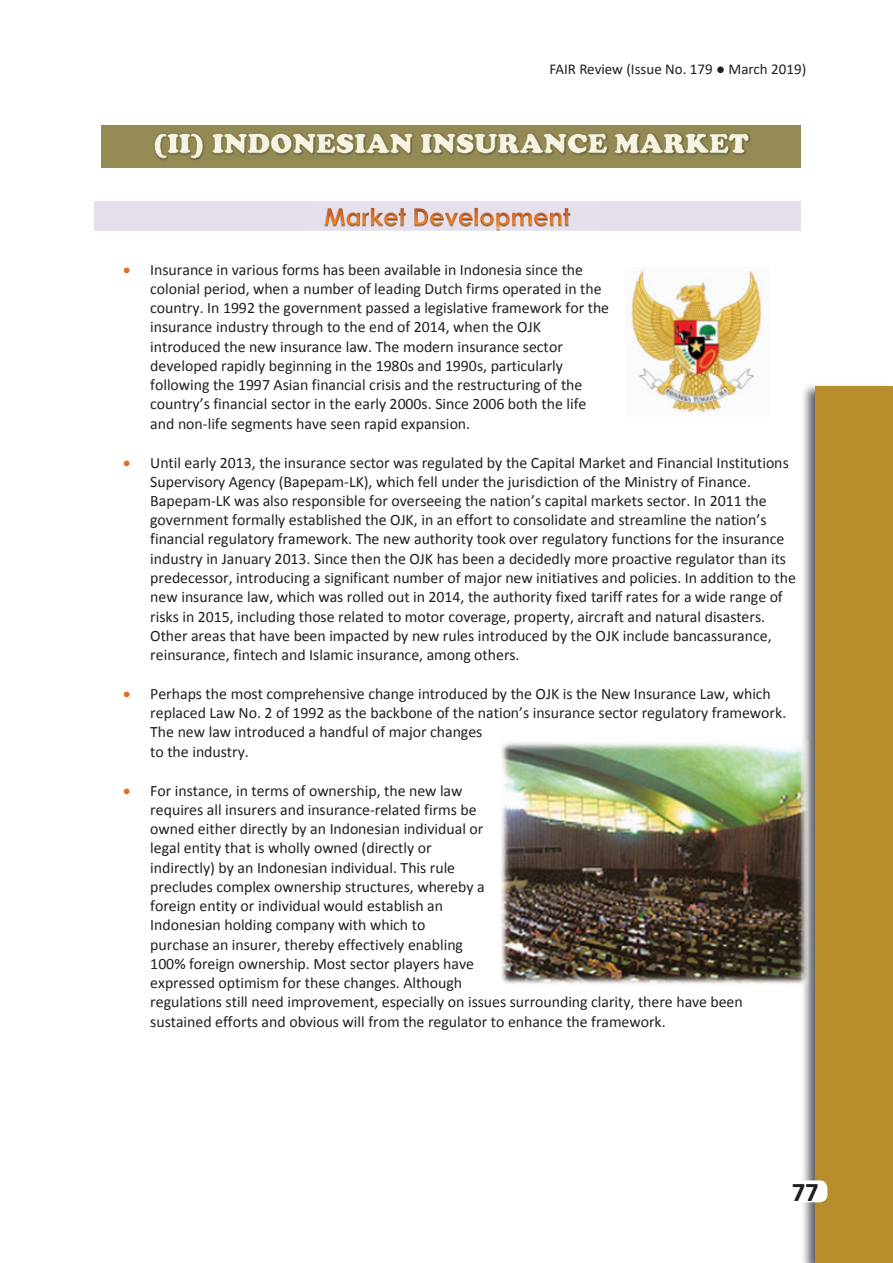
<style>
.page{position:relative;width:893px;height:1263px;background:#fff}
.page>*{position:absolute;margin:0;border:0;box-sizing:border-box;transform-origin:0 0}
.t1{font:700 27px "Calibri";color:#231f20}
.t2{font:15.9px/19.2px "Calibri";color:#231f20}
.t3{font:15px "Calibri";color:#231f20}
.s1{color:#e36c25}
</style>
<div class="page">
<div style="left:101px;top:125px;width:700px;height:42px;background:#948a53"></div>
<img style="left:135px;top:167px;width:650px;height:1px">
<img style="left:160px;top:134px;width:591px;height:26px">
<svg style="left:154px;top:133px;width:49px;height:26px"></svg>
<svg style="left:212px;top:133px;width:201px;height:21px"></svg>
<svg style="left:420px;top:133px;width:329px;height:21px"></svg>
<div style="left:94px;top:201px;width:707px;height:30px;background:#e6e0ec"></div>
<img style="left:325px;top:208px;width:245px;height:22px">
<img style="left:501px;top:742px;width:300px;height:242px">
<img style="left:626px;top:270px;width:136px;height:144px">
<img style="left:801px;top:385px;width:92px;height:878px">
<div style="left:815px;top:387px;width:78px;height:876px;background:#b88e2d"></div>
<div style="left:784px;top:1180px;width:43px;height:22px;background:#fff;border-radius:8px"></div>
<p class="t3" style="left:549px;top:58px;width:258px">FAIR Review (Issue No. 179 ● March 2019)</p>
<p class="t2" style="left:150px;top:260px;width:460px;text-indent:-27px"><span class="s1">•</span> Insurance in various forms has been available in Indonesia since the colonial period, when a number of leading Dutch firms operated in the country. In 1992 the government passed a legislative framework for the insurance industry through to the end of 2014, when the OJK introduced the new insurance law. The modern insurance sector developed rapidly beginning in the 1980s and 1990s, particularly following the 1997 Asian financial crisis and the restructuring of the country’s financial sector in the early 2000s. Since 2006 both the life and non-life segments have seen rapid expansion.</p>
<p class="t2" style="left:150px;top:453px;width:647px;text-indent:-27px"><span class="s1">•</span> Until early 2013, the insurance sector was regulated by the Capital Market and Financial Institutions Supervisory Agency (Bapepam-LK), which fell under the jurisdiction of the Ministry of Finance.<br>Bapepam-LK was also responsible for overseeing the nation’s capital markets sector. In 2011 the government formally established the OJK, in an effort to consolidate and streamline the nation’s financial regulatory framework. The new authority took over regulatory functions for the insurance industry in January 2013. Since then the OJK has been a decidedly more proactive regulator than its predecessor, introducing a significant number of major new initiatives and policies. In addition to the new insurance law, which was rolled out in 2014, the authority fixed tariff rates for a wide range of risks in 2015, including those related to motor coverage, property, aircraft and natural disasters.<br>Other areas that have been impacted by new rules introduced by the OJK include bancassurance, reinsurance, fintech and Islamic insurance, among others.</p>
<p class="t2" style="left:150px;top:684px;width:638px;text-indent:-27px"><span class="s1">•</span> Perhaps the most comprehensive change introduced by the OJK is the New Insurance Law, which replaced Law No. 2 of 1992 as the backbone of the nation’s insurance sector regulatory framework.<br>The new law introduced a handful of major changes<br>to the industry.</p>
<p class="t2" style="left:150px;top:781px;width:594px;text-indent:-27px"><span class="s1">•</span> For instance, in terms of ownership, the new law<br>requires all insurers and insurance-related firms be<br>owned either directly by an Indonesian individual or<br>legal entity that is wholly owned (directly or<br>indirectly) by an Indonesian individual. This rule<br>precludes complex ownership structures, whereby a<br>foreign entity or individual would establish an<br>Indonesian holding company with which to<br>purchase an insurer, thereby effectively enabling<br>100% foreign ownership. Most sector players have<br>expressed optimism for these changes. Although<br>regulations still need improvement, especially on issues surrounding clarity, there have been sustained efforts and obvious will from the regulator to enhance the framework.</p>
<h1 class="t1" style="left:792px;top:1172px;width:28px">77</h1>
</div>
